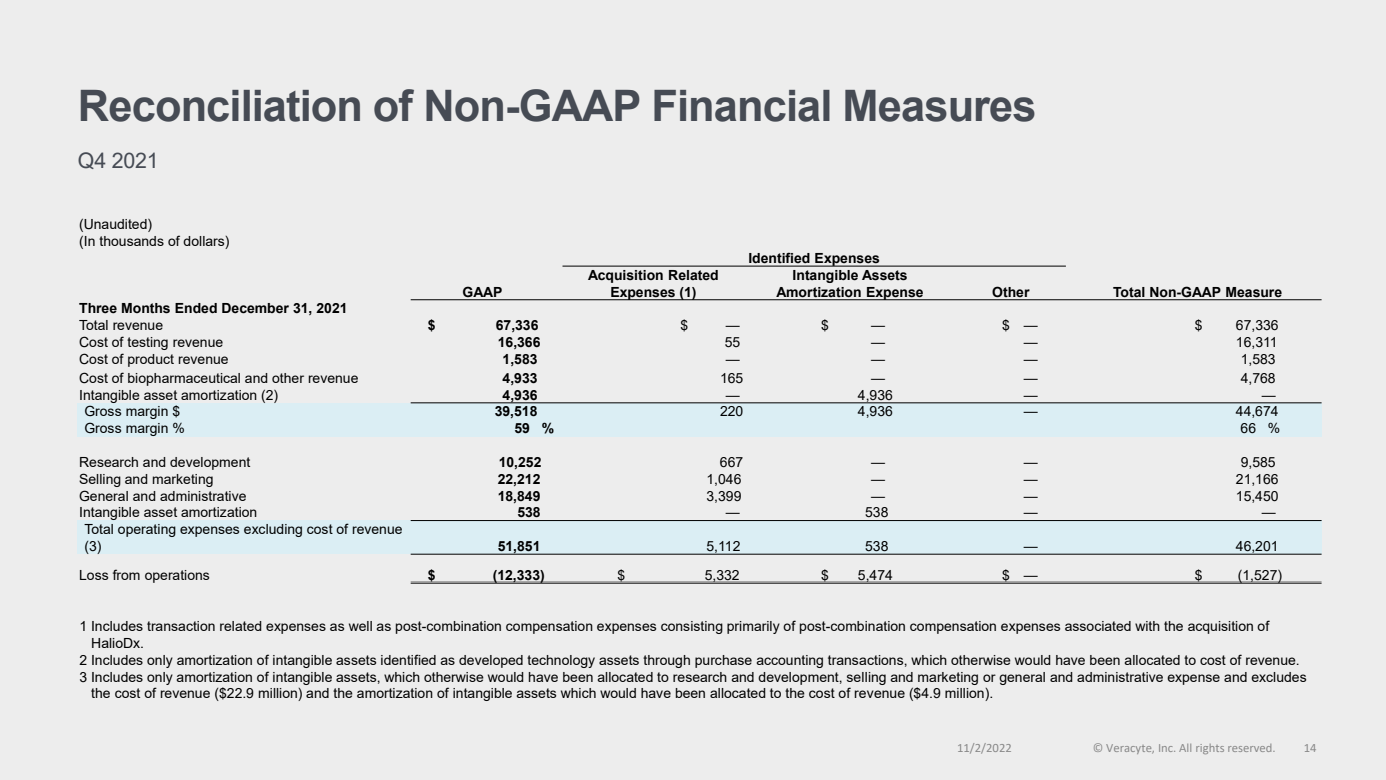
<style>
.page{position:relative;width:1386px;height:780px;background:#fff}
.page>*{position:absolute;margin:0;border:0;box-sizing:border-box;transform-origin:0 0}
.t1{font:700 43.4px "Arial";letter-spacing:-.02em;color:#464b54}
.t2{font:21.44px "Arial";letter-spacing:-.01em;color:#464b54}
.t3{font:14px/16.7px "Arial";color:#000}
.t4{font:700 14px/16.8px "Arial";color:#000;text-align:center}
.t5{font:12.69px "Calibri";color:#898989}
</style>
<div class="page">
<div style="left:0;top:0;width:1385px;height:779px;background:#ededed"></div>
<div style="left:77px;top:402px;width:333px;height:17px;background:#dbeef4"></div>
<div style="left:410px;top:402px;width:144px;height:17px;background:#dbeef4"></div>
<div style="left:554px;top:402px;width:8px;height:17px;background:#dbeef4"></div>
<div style="left:562px;top:402px;width:182px;height:17px;background:#dbeef4"></div>
<div style="left:744px;top:402px;width:8px;height:17px;background:#dbeef4"></div>
<div style="left:752px;top:402px;width:195px;height:17px;background:#dbeef4"></div>
<div style="left:947px;top:402px;width:8px;height:17px;background:#dbeef4"></div>
<div style="left:955px;top:402px;width:110px;height:17px;background:#dbeef4"></div>
<div style="left:1065px;top:402px;width:8px;height:17px;background:#dbeef4"></div>
<div style="left:1073px;top:402px;width:248px;height:17px;background:#dbeef4"></div>
<div style="left:77px;top:419px;width:333px;height:17px;background:#dbeef4"></div>
<div style="left:410px;top:419px;width:144px;height:17px;background:#dbeef4"></div>
<div style="left:554px;top:419px;width:8px;height:17px;background:#dbeef4"></div>
<div style="left:562px;top:419px;width:182px;height:17px;background:#dbeef4"></div>
<div style="left:744px;top:419px;width:8px;height:17px;background:#dbeef4"></div>
<div style="left:752px;top:419px;width:195px;height:17px;background:#dbeef4"></div>
<div style="left:947px;top:419px;width:8px;height:17px;background:#dbeef4"></div>
<div style="left:955px;top:419px;width:110px;height:17px;background:#dbeef4"></div>
<div style="left:1065px;top:419px;width:8px;height:17px;background:#dbeef4"></div>
<div style="left:1073px;top:419px;width:248px;height:17px;background:#dbeef4"></div>
<div style="left:77px;top:520px;width:333px;height:34px;background:#dbeef4"></div>
<div style="left:410px;top:520px;width:144px;height:34px;background:#dbeef4"></div>
<div style="left:554px;top:520px;width:8px;height:34px;background:#dbeef4"></div>
<div style="left:562px;top:520px;width:182px;height:34px;background:#dbeef4"></div>
<div style="left:744px;top:520px;width:8px;height:34px;background:#dbeef4"></div>
<div style="left:752px;top:520px;width:195px;height:34px;background:#dbeef4"></div>
<div style="left:947px;top:520px;width:8px;height:34px;background:#dbeef4"></div>
<div style="left:955px;top:520px;width:110px;height:34px;background:#dbeef4"></div>
<div style="left:1065px;top:520px;width:8px;height:34px;background:#dbeef4"></div>
<div style="left:1073px;top:520px;width:248px;height:34px;background:#dbeef4"></div>
<hr style="left:562px;top:265px;width:503px;height:1px;background:#000">
<hr style="left:410px;top:299px;width:911px;height:1px;background:#000">
<hr style="left:410px;top:402px;width:911px;height:1px;background:#000">
<hr style="left:410px;top:520px;width:911px;height:1px;background:#000">
<hr style="left:410px;top:553px;width:911px;height:1px;background:#000">
<hr style="left:410px;top:582px;width:911px;height:1px;background:#000">
<hr style="left:410px;top:581px;width:911px;height:1px;background:#000">
<h2 class="t1" style="left:78px;top:75px;width:960px">Reconciliation of Non-GAAP Financial Measures</h2>
<p class="t2" style="left:78px;top:146px;width:82px">Q4 2021</p>
<p class="t3" style="left:79px;top:216px;width:74px">(Unaudited)</p>
<p class="t3" style="left:79px;top:233px;width:152px">(In thousands of dollars)</p>
<p class="t4" style="left:462px;top:283px;width:41px">GAAP</p>
<p class="t4" style="left:748px;top:250px;width:133px">Identified Expenses</p>
<p class="t4" style="left:588px;top:266px;width:132px">Acquisition Related<br>Expenses (1)</p>
<p class="t4" style="left:776px;top:266px;width:148px">Intangible Assets<br>Amortization Expense</p>
<p class="t4" style="left:992px;top:283px;width:39px">Other</p>
<p class="t4" style="left:1113px;top:283px;width:170px">Total Non-GAAP Measure</p>
<p class="t4" style="left:79px;top:300px;width:270px">Three Months Ended December 31, 2021</p>
<p class="t3" style="left:79px;top:317px;width:85px">Total revenue</p>
<p class="t4" style="left:428px;top:317px;width:9px">$</p>
<p class="t4" style="left:495px;top:317px;width:44px">67,336</p>
<p class="t3" style="left:680px;top:317px;width:9px">$</p>
<p class="t3" style="left:725px;top:317px;width:15px">—</p>
<p class="t3" style="left:821px;top:317px;width:9px">$</p>
<p class="t3" style="left:871px;top:317px;width:15px">—</p>
<p class="t3" style="left:1002px;top:317px;width:37px">$ —</p>
<p class="t3" style="left:1194px;top:317px;width:9px">$</p>
<p class="t3" style="left:1235px;top:317px;width:44px">67,336</p>
<p class="t3" style="left:79px;top:333px;width:146px">Cost of testing revenue</p>
<p class="t4" style="left:497px;top:334px;width:44px">16,366</p>
<p class="t3" style="left:724px;top:333px;width:17px">55</p>
<p class="t3" style="left:871px;top:333px;width:15px">—</p>
<p class="t3" style="left:1023px;top:333px;width:15px">—</p>
<p class="t3" style="left:1235px;top:333px;width:43px">16,311</p>
<p class="t3" style="left:79px;top:350px;width:151px">Cost of product revenue</p>
<p class="t4" style="left:502px;top:350px;width:36px">1,583</p>
<p class="t3" style="left:725px;top:350px;width:15px">—</p>
<p class="t3" style="left:871px;top:350px;width:15px">—</p>
<p class="t3" style="left:1023px;top:350px;width:15px">—</p>
<p class="t3" style="left:1240px;top:350px;width:36px">1,583</p>
<p class="t3" style="left:79px;top:369px;width:281px">Cost of biopharmaceutical and other revenue</p>
<p class="t4" style="left:502px;top:369px;width:36px">4,933</p>
<p class="t3" style="left:720px;top:369px;width:25px">165</p>
<p class="t3" style="left:871px;top:369px;width:15px">—</p>
<p class="t3" style="left:1023px;top:369px;width:15px">—</p>
<p class="t3" style="left:1240px;top:369px;width:36px">4,768</p>
<p class="t3" style="left:79px;top:386px;width:201px">Intangible asset amortization (2)</p>
<p class="t4" style="left:502px;top:386px;width:36px">4,936</p>
<p class="t3" style="left:725px;top:386px;width:15px">—</p>
<p class="t3" style="left:857px;top:386px;width:36px">4,936</p>
<p class="t3" style="left:1023px;top:386px;width:15px">—</p>
<p class="t3" style="left:1261px;top:386px;width:15px">—</p>
<p class="t3" style="left:84px;top:403px;width:97px">Gross margin $</p>
<p class="t4" style="left:494px;top:403px;width:44px">39,518</p>
<p class="t3" style="left:720px;top:403px;width:25px">220</p>
<p class="t3" style="left:857px;top:403px;width:36px">4,936</p>
<p class="t3" style="left:1023px;top:403px;width:15px">—</p>
<p class="t3" style="left:1235px;top:403px;width:44px">44,674</p>
<p class="t3" style="left:84px;top:420px;width:102px">Gross margin %</p>
<p class="t4" style="left:514px;top:420px;width:41px">59 %</p>
<p class="t3" style="left:1240px;top:420px;width:41px">66 %</p>
<p class="t3" style="left:79px;top:453px;width:173px">Research and development</p>
<p class="t4" style="left:498px;top:453px;width:44px">10,252</p>
<p class="t3" style="left:720px;top:453px;width:25px">667</p>
<p class="t3" style="left:871px;top:453px;width:15px">—</p>
<p class="t3" style="left:1023px;top:453px;width:15px">—</p>
<p class="t3" style="left:1240px;top:453px;width:36px">9,585</p>
<p class="t3" style="left:79px;top:470px;width:136px">Selling and marketing</p>
<p class="t4" style="left:497px;top:470px;width:44px">22,212</p>
<p class="t3" style="left:706px;top:470px;width:36px">1,046</p>
<p class="t3" style="left:871px;top:470px;width:15px">—</p>
<p class="t3" style="left:1023px;top:470px;width:15px">—</p>
<p class="t3" style="left:1235px;top:470px;width:44px">21,166</p>
<p class="t3" style="left:79px;top:487px;width:169px">General and administrative</p>
<p class="t4" style="left:497px;top:487px;width:44px">18,849</p>
<p class="t3" style="left:706px;top:487px;width:36px">3,399</p>
<p class="t3" style="left:871px;top:487px;width:15px">—</p>
<p class="t3" style="left:1023px;top:487px;width:15px">—</p>
<p class="t3" style="left:1235px;top:487px;width:44px">15,450</p>
<p class="t3" style="left:79px;top:504px;width:180px">Intangible asset amortization</p>
<p class="t4" style="left:517px;top:504px;width:25px">538</p>
<p class="t3" style="left:725px;top:504px;width:15px">—</p>
<p class="t3" style="left:865px;top:504px;width:25px">538</p>
<p class="t3" style="left:1023px;top:504px;width:15px">—</p>
<p class="t3" style="left:1261px;top:504px;width:15px">—</p>
<p class="t3" style="left:84px;top:520px;width:320px">Total operating expenses excluding cost of revenue (3)</p>
<p class="t4" style="left:497px;top:537px;width:44px">51,851</p>
<p class="t3" style="left:706px;top:537px;width:35px">5,112</p>
<p class="t3" style="left:865px;top:537px;width:25px">538</p>
<p class="t3" style="left:1023px;top:537px;width:15px">—</p>
<p class="t3" style="left:1235px;top:537px;width:44px">46,201</p>
<p class="t3" style="left:79px;top:566px;width:132px">Loss from operations</p>
<p class="t4" style="left:428px;top:566px;width:9px">$</p>
<p class="t4" style="left:492px;top:566px;width:53px">(12,333)</p>
<p class="t3" style="left:617px;top:566px;width:9px">$</p>
<p class="t3" style="left:704px;top:566px;width:36px">5,332</p>
<p class="t3" style="left:821px;top:566px;width:9px">$</p>
<p class="t3" style="left:857px;top:566px;width:36px">5,474</p>
<p class="t3" style="left:1002px;top:566px;width:37px">$ —</p>
<p class="t3" style="left:1194px;top:566px;width:9px">$</p>
<p class="t3" style="left:1237px;top:566px;width:46px">(1,527)</p>
<p class="t3" style="left:91px;top:617px;width:1179px;text-indent:-12px">1 Includes transaction related expenses as well as post-combination compensation expenses consisting primarily of post-combination compensation expenses associated with the acquisition of<br>HalioDx.</p>
<p class="t3" style="left:79px;top:651px;width:1221px">2 Includes only amortization of intangible assets identified as developed technology assets through purchase accounting transactions, which otherwise would have been allocated to cost of revenue.</p>
<p class="t3" style="left:91px;top:668px;width:1216px;text-indent:-12px">3 Includes only amortization of intangible assets, which otherwise would have been allocated to research and development, selling and marketing or general and administrative expense and excludes the cost of revenue ($22.9 million) and the amortization of intangible assets which would have been allocated to the cost of revenue ($4.9 million).</p>
<p class="t5" style="left:957px;top:739px;width:56px">11/2/2022</p>
<p class="t5" style="left:1092px;top:738px;width:184px">© Veracyte, Inc. All rights reserved.</p>
<p class="t5" style="left:1303px;top:738px;width:14px">14</p>
</div>
